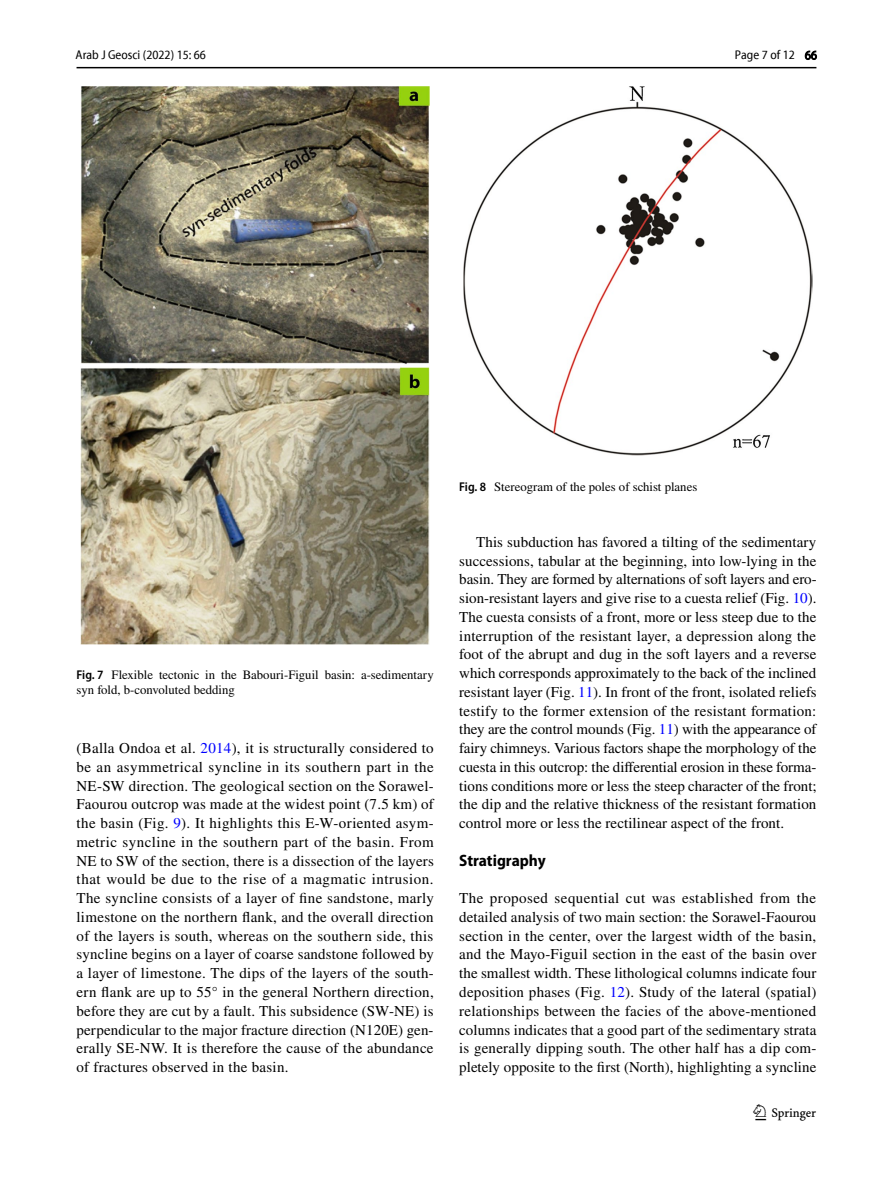
<style>
.page{position:relative;width:893px;height:1187px;background:#fff}
.page>*{position:absolute;margin:0;border:0;box-sizing:border-box;transform-origin:0 0}
.t1{font:22.5px "Springnew Regular 3";color:#000}
.t2{font:700 semi-condensed 16.5px "Myriad Pro";color:#000}
.t3{font:15px/18.8px "STIX";letter-spacing:.005em;color:#000;text-align:justify}
.t4{font:12.75px/15px "STIX";color:#000}
.t5{font:semi-condensed 12.75px "Myriad Pro Unic";color:#000}
.s1{font-family:"Myriad Pro";font-weight:600;font-stretch:semi-condensed}
.s2{color:#00f}
</style>
<div class="page">
<hr style="left:77px;top:67px;width:739px;height:1px;background:#000">
<img style="left:81px;top:87px;width:348px;height:557px">
<img style="left:463px;top:87px;width:349px;height:369px">
<p class="t5" style="left:76px;top:50px;width:132px">Arab J Geosci (2022) 15: 66</p>
<p class="t5" style="left:735px;top:50px;width:83px">Page 7 of 12 66</p>
<p class="t4" style="left:77px;top:668px;width:359px"><span class="s1">Fig. 7</span> Flexible tectonic in the Babouri-Figuil basin: a-sedimentary syn fold, b-convoluted bedding</p>
<p class="t3" style="left:77px;top:739px;width:359px">(Balla Ondoa et al. <span class="s2">2014</span>), it is structurally considered to be an asymmetrical syncline in its southern part in the NE-SW direction. The geological section on the Sorawel-Faourou outcrop was made at the widest point (7.5 km) of the basin (Fig. <span class="s2">9</span>). It highlights this E-W-oriented asym&shy;metric syncline in the southern part of the basin. From NE to SW of the section, there is a dissection of the layers that would be due to the rise of a magmatic intrusion.<br>The syncline consists of a layer of fine sandstone, marly limestone on the northern flank, and the overall direction of the layers is south, whereas on the southern side, this syncline begins on a layer of coarse sandstone followed by a layer of limestone. The dips of the layers of the south&shy;ern flank are up to 55° in the general Northern direction, before they are cut by a fault. This subsidence (SW-NE) is perpendicular to the major fracture direction (N120E) gen&shy;erally SE-NW. It is therefore the cause of the abundance of fractures observed in the basin.</p>
<p class="t4" style="left:459px;top:480px;width:240px"><span class="s1">Fig. 8</span> Stereogram of the poles of schist planes</p>
<p class="t3" style="left:459px;top:533px;width:359px;text-indent:17px">This subduction has favored a tilting of the sedimentary successions, tabular at the beginning, into low-lying in the basin. They are formed by alternations of soft layers and ero&shy;sion-resistant layers and give rise to a cuesta relief (Fig. <span class="s2">10</span>).<br>The cuesta consists of a front, more or less steep due to the interruption of the resistant layer, a depression along the foot of the abrupt and dug in the soft layers and a reverse which corresponds approximately to the back of the inclined resistant layer (Fig. <span class="s2">11</span>). In front of the front, isolated reliefs testify to the former extension of the resistant formation: they are the control mounds (Fig. <span class="s2">11</span>) with the appearance of fairy chimneys. Various factors shape the morphology of the cuesta in this outcrop: the differential erosion in these forma&shy;tions conditions more or less the steep character of the front; the dip and the relative thickness of the resistant formation control more or less the rectilinear aspect of the front.</p>
<p class="t2" style="left:459px;top:850px;width:88px">Stratigraphy</p>
<p class="t3" style="left:459px;top:889px;width:359px">The proposed sequential cut was established from the detailed analysis of two main section: the Sorawel-Faourou section in the center, over the largest width of the basin, and the Mayo-Figuil section in the east of the basin over the smallest width. These lithological columns indicate four deposition phases (Fig. <span class="s2">12</span>). Study of the lateral (spatial) relationships between the facies of the above-mentioned columns indicates that a good part of the sedimentary strata is generally dipping south. The other half has a dip com&shy;pletely opposite to the first (North), highlighting a syncline</p>
<h1 class="t1" style="left:755px;top:1104px;width:62px">1 3</h1>
</div>
